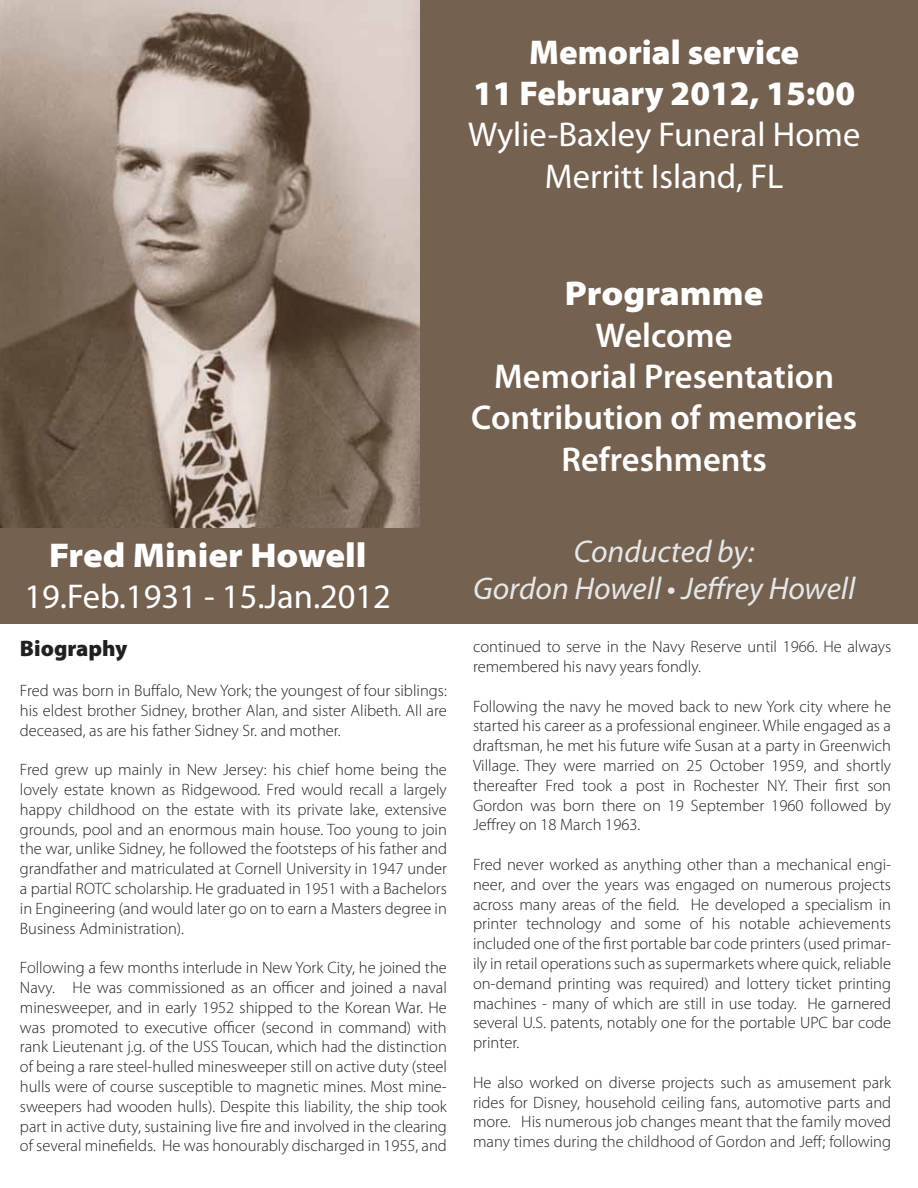
<style>
.page{position:relative;width:918px;height:1188px;background:#fff}
.page>*{position:absolute;margin:0;border:0;box-sizing:border-box;transform-origin:0 0}
.t1{font:34.5px/41.4px "Myriad Pro";color:#fff;text-align:center}
.t2{font:600 34.5px/41.4px "Myriad Pro";color:#fff;text-align:center}
.t3{font:900 34.5px/41.4px "Myriad Pro";color:#fff;text-align:center}
.t4{font:900 semi-expanded 34.5px "Myriad Pro";color:#fff}
.t5{font:italic 31.5px/37.8px "Myriad Pro";color:#e6e7e8;text-align:center}
.t6{font:900 22.5px "Myriad Pro";color:#231f20}
.t7{font:300 16.5px/19.8px "Myriad Pro";color:#231f20;text-align:justify}
</style>
<div class="page">
<div style="left:0;top:0;width:918px;height:623px;background:#746150"></div>
<img style="left:0;top:0;width:419px;height:527px">
<h1 class="t3" style="left:473px;top:30px;width:383px">Memorial service<br>11 February 2012, 15:00</h1>
<h1 class="t1" style="left:468px;top:114px;width:394px">Wylie-Baxley Funeral Home<br>Merritt Island, FL</h1>
<h1 class="t4" style="left:565px;top:270px;width:200px">Programme</h1>
<h1 class="t2" style="left:471px;top:313px;width:387px">Welcome<br>Memorial Presentation<br>Contribution of memories<br>Refreshments</h1>
<h1 class="t4" style="left:49px;top:532px;width:319px">Fred Minier Howell</h1>
<h1 class="t1" style="left:24px;top:575px;width:368px">19.Feb.1931 - 15.Jan.2012</h1>
<h3 class="t6" style="left:20px;top:634px;width:109px">Biography</h3>
<p class="t7" style="left:20px;top:681px;width:428px">Fred was born in Buffalo, New York; the youngest of four siblings: his eldest brother Sidney, brother Alan, and sister Alibeth. All are deceased, as are his father Sidney Sr. and mother.</p>
<p class="t7" style="left:20px;top:760px;width:429px">Fred grew up mainly in New Jersey: his chief home being the lovely estate known as Ridgewood. Fred would recall a largely happy childhood on the estate with its private lake, extensive grounds, pool and an enormous main house. Too young to join the war, unlike Sidney, he followed the footsteps of his father and grandfather and matriculated at Cornell University in 1947 under a partial ROTC scholarship. He graduated in 1951 with a Bachelors in Engineering (and would later go on to earn a Masters degree in Business Administration).</p>
<p class="t7" style="left:20px;top:958px;width:428px">Following a few months interlude in New York City, he joined the Navy. He was commissioned as an officer and joined a naval minesweeper, and in early 1952 shipped to the Korean War. He was promoted to executive officer (second in command) with rank Lieutenant j.g. of the USS Toucan, which had the distinction of being a rare steel-hulled minesweeper still on active duty (steel hulls were of course susceptible to magnetic mines. Most mine&shy;sweepers had wooden hulls). Despite this liability, the ship took part in active duty, sustaining live fire and involved in the clearing of several minefields. He was honourably discharged in 1955, and</p>
<h2 class="t5" style="left:473px;top:532px;width:384px">Conducted by:<br>Gordon Howell • Jeffrey Howell</h2>
<p class="t7" style="left:473px;top:637px;width:420px">continued to serve in the Navy Reserve until 1966. He always remembered his navy years fondly.</p>
<p class="t7" style="left:473px;top:696px;width:420px">Following the navy he moved back to new York city where he started his career as a professional engineer. While engaged as a draftsman, he met his future wife Susan at a party in Greenwich Village. They were married on 25 October 1959, and shortly thereafter Fred took a post in Rochester NY. Their first son Gordon was born there on 19 September 1960 followed by Jeffrey on 18 March 1963.</p>
<p class="t7" style="left:473px;top:855px;width:420px">Fred never worked as anything other than a mechanical engi&shy;neer, and over the years was engaged on numerous projects across many areas of the field. He developed a specialism in printer technology and some of his notable achievements included one of the first portable bar code printers (used primar&shy;ily in retail operations such as supermarkets where quick, reliable on-demand printing was required) and lottery ticket printing machines - many of which are still in use today. He garnered several U.S. patents, notably one for the portable UPC bar code printer.</p>
<p class="t7" style="left:473px;top:1073px;width:420px">He also worked on diverse projects such as amusement park rides for Disney, household ceiling fans, automotive parts and more. His numerous job changes meant that the family moved many times during the childhood of Gordon and Jeff; following</p>
</div>
